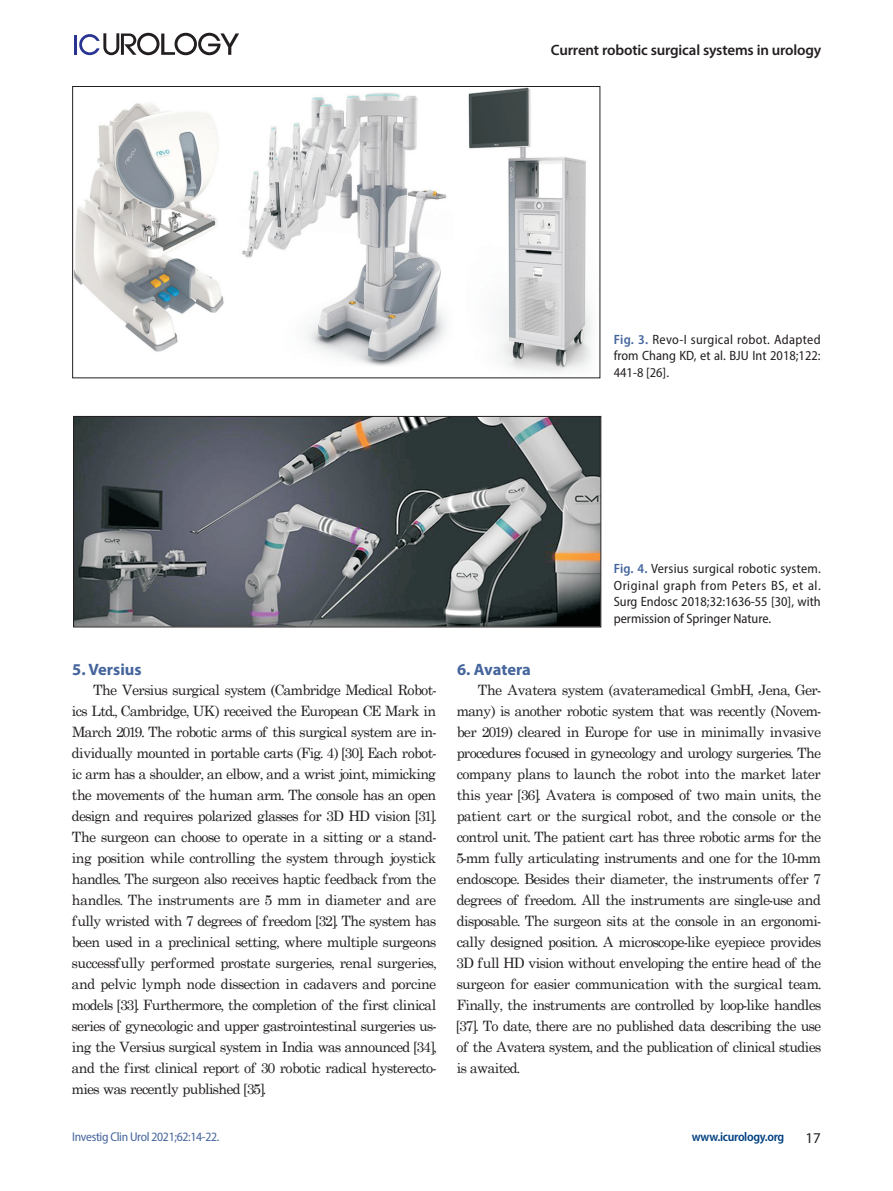
<style>
.page{position:relative;width:893px;height:1191px;background:#fff}
.page>*{position:absolute;margin:0;border:0;box-sizing:border-box;transform-origin:0 0}
.t1{font:700 16.5px "Myriad Pro";letter-spacing:-.005em;color:#45659d}
.t2{font:600 15px "Myriad Pro";letter-spacing:-.01em;color:#231f20}
.t3{font:15px "Myriad Pro";color:#231f20}
.t4{font:14.25px/21px "Century Schoolbook";letter-spacing:-.05em;color:#231f20;text-align:justify}
.t5{font:semi-condensed 13.5px/16.5px "Myriad Pro";color:#231f20;text-align:justify}
.t6{font:semi-condensed 12.75px "Myriad Pro";letter-spacing:-.025em;color:#45659d}
.t7{font:600 semi-condensed 12.75px "Myriad Pro";letter-spacing:-.025em;color:#014081}
.s1{font-weight:600;color:#45659d}
</style>
<div class="page">
<hr style="left:74px;top:35px;width:3px;height:20px;background:#293492">
<svg style="left:79px;top:33px;width:160px;height:22px"></svg>
<img style="left:74px;top:88px;width:518px;height:284px">
<div style="left:72px;top:86px;width:528px;height:292px;border:1px solid #231f20"></div>
<img style="left:75px;top:418px;width:524px;height:207px">
<div style="left:73px;top:416px;width:528px;height:211px;border:1px solid #231f20"></div>
<p class="t2" style="left:551px;top:40px;width:272px">Current robotic surgical systems in urology</p>
<p class="t5" style="left:614px;top:331px;width:208px"><span class="s1">Fig. 3.</span> Revo-I surgical robot. Adapted from Chang KD, et al. BJU Int 2018;122:<br>441-8 [26].</p>
<p class="t1" style="left:72px;top:659px;width:71px">5. Versius</p>
<p class="t4" style="left:71px;top:678px;width:367px;text-indent:22px">The Versius surgical system (Cambridge Medical Robot&shy;ics Ltd., Cambridge, UK) received the European CE Mark in March 2019. The robotic arms of this surgical system are in&shy;dividually mounted in portable carts (Fig. 4) [30]. Each robot&shy;ic arm has a shoulder, an elbow, and a wrist joint, mimicking the movements of the human arm. The console has an open design and requires polarized glasses for 3D HD vision [31].<br>The surgeon can choose to operate in a sitting or a stand&shy;ing position while controlling the system through joystick handles. The surgeon also receives haptic feedback from the handles. The instruments are 5 mm in diameter and are fully wristed with 7 degrees of freedom [32]. The system has been used in a preclinical setting, where multiple surgeons successfully performed prostate surgeries, renal surgeries, and pelvic lymph node dissection in cadavers and porcine models [33]. Furthermore, the completion of the first clinical series of gynecologic and upper gastrointestinal surgeries us&shy;ing the Versius surgical system in India was announced [34], and the first clinical report of 30 robotic radical hysterecto&shy;mies was recently published [35].</p>
<p class="t5" style="left:614px;top:560px;width:209px"><span class="s1">Fig. 4.</span> Versius surgical robotic system.<br>Original graph from Peters BS, et al.<br>Surg Endosc 2018;32:1636-55 [30], with permission of Springer Nature.</p>
<p class="t1" style="left:457px;top:659px;width:75px">6. Avatera</p>
<p class="t4" style="left:455px;top:678px;width:368px;text-indent:23px">The Avatera system (avateramedical GmbH, Jena, Ger&shy;many) is another robotic system that was recently (Novem&shy;ber 2019) cleared in Europe for use in minimally invasive procedures focused in gynecology and urology surgeries. The company plans to launch the robot into the market later this year [36]. Avatera is composed of two main units, the patient cart or the surgical robot, and the console or the control unit. The patient cart has three robotic arms for the 5-mm fully articulating instruments and one for the 10-mm endoscope. Besides their diameter, the instruments offer 7 degrees of freedom. All the instruments are single-use and disposable. The surgeon sits at the console in an ergonomi&shy;cally designed position. A microscope-like eyepiece provides 3D full HD vision without enveloping the entire head of the surgeon for easier communication with the surgical team.<br>Finally, the instruments are controlled by loop-like handles [37]. To date, there are no published data describing the use of the Avatera system, and the publication of clinical studies is awaited.</p>
<p class="t6" style="left:72px;top:1128px;width:149px">Investig Clin Urol 2021;62:14-22.</p>
<p class="t7" style="left:692px;top:1128px;width:94px">www.icurology.org</p>
<p class="t3" style="left:805px;top:1128px;width:17px">17</p>
</div>
